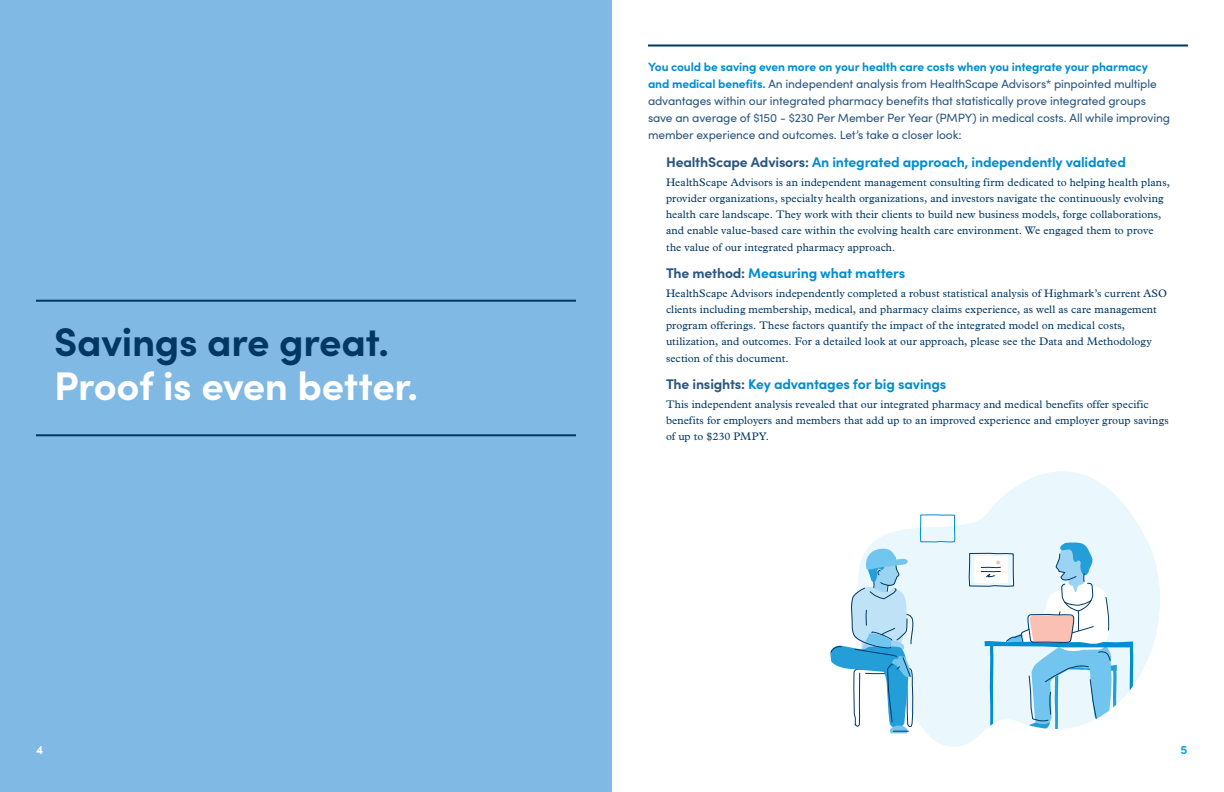
<style>
.page{position:relative;width:1224px;height:792px;background:#fff}
.page>*{position:absolute;margin:0;border:0;box-sizing:border-box;transform-origin:0 0}
.t1{font:700 40px "Sofia Pro";letter-spacing:-.015em;color:#fff}
.t2{font:700 40px "Sofia Pro";letter-spacing:-.01em;color:#003863}
.t3{font:700 14px "Sofia Pro";letter-spacing:-.01em;color:#008dd1}
.t4{font:12px/17px "Sofia Pro";letter-spacing:-.015em;color:#2b5780}
.t5{font:700 12px "Sofia Pro";color:#00a5e3}
.County_Name_1{font:700 12px "Sofia Pro";color:#fff}
.t6{font:11px/16px "Plantin MT Pro";letter-spacing:.005em;color:#003863}
.s1{font-weight:700;color:#008dd1}
.s2{color:#2b5780}
</style>
<div class="page">
<div style="left:0;top:0;width:612px;height:792px;background:#7fb9e4"></div>
<hr style="left:648px;top:44px;width:540px;height:2px;background:#003863">
<svg style="left:956px;top:471px;width:204px;height:276px;fill:#eaf7fd"></svg>
<svg style="left:968px;top:541px;width:165px;height:191px"></svg>
<svg style="left:830px;top:514px;width:126px;height:233px"></svg>
<hr style="left:36px;top:434px;width:540px;height:2px;background:#003863">
<hr style="left:36px;top:300px;width:540px;height:2px;background:#003863">
<p class="t2" style="left:54px;top:311px;width:337px">Savings are great.</p>
<p class="t1" style="left:54px;top:355px;width:366px">Proof is even better.</p>
<p class="County_Name_1" style="left:36px;top:741px;width:9px">4</p>
<p class="t4" style="left:648px;top:58px;width:524px"><span class="s1">You could be saving even more on your health care costs when you integrate your pharmacy and medical benefits.</span> An independent analysis from HealthScape Advisors* pinpointed multiple advantages within our integrated pharmacy benefits that statistically prove integrated groups save an average of $150 - $230 Per Member Per Year (PMPY) in medical costs. All while improving member experience and outcomes. Let’s take a closer look:</p>
<p class="t3" style="left:666px;top:151px;width:461px"><span class="s2">HealthScape Advisors:</span> An integrated approach, independently validated</p>
<p class="t6" style="left:666px;top:174px;width:506px">HealthScape Advisors is an independent management consulting firm dedicated to helping health plans, provider organizations, specialty health organizations, and investors navigate the continuously evolving health care landscape. They work with their clients to build new business models, forge collaborations, and enable value-based care within the evolving health care environment. We engaged them to prove</p>
<p class="t6" style="left:666px;top:239px;width:231px">the value of our integrated pharmacy approach.</p>
<p class="t3" style="left:666px;top:262px;width:241px"><span class="s2">The method:</span> Measuring what matters</p>
<p class="t6" style="left:666px;top:285px;width:503px">HealthScape Advisors independently completed a robust statistical analysis of Highmark’s current ASO clients including membership, medical, and pharmacy claims experience, as well as care management program offerings. These factors quantify the impact of the integrated model on medical costs, utilization, and outcomes. For a detailed look at our approach, please see the Data and Methodology</p>
<p class="t6" style="left:666px;top:350px;width:124px">section of this document.</p>
<p class="t3" style="left:666px;top:373px;width:282px"><span class="s2">The insights:</span> Key advantages for big savings</p>
<p class="t6" style="left:666px;top:396px;width:504px">This independent analysis revealed that our integrated pharmacy and medical benefits offer specific benefits for employers and members that add up to an improved experience and employer group savings of up to $230 PMPY.</p>
<p class="t5" style="left:1180px;top:741px;width:8px">5</p>
</div>
